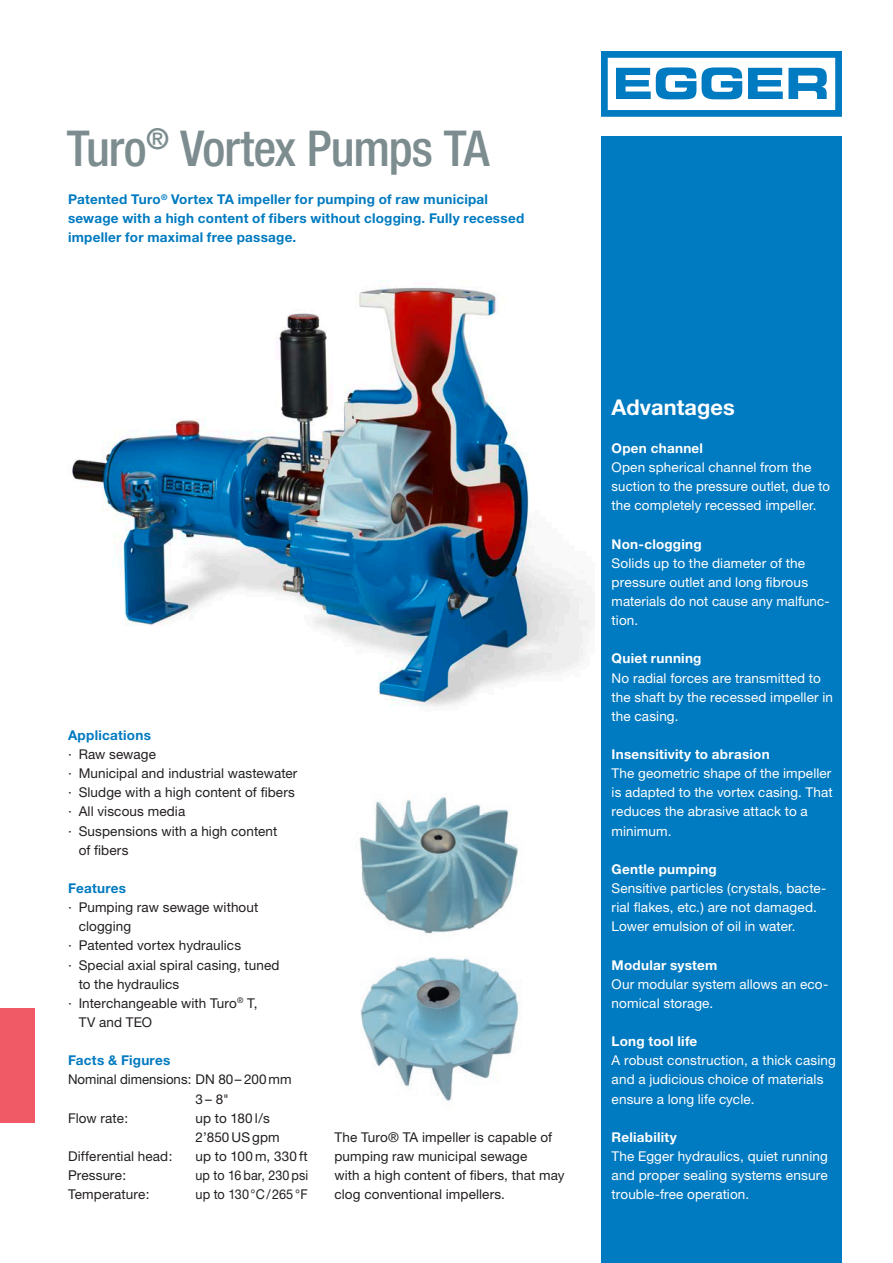
<style>
.page{position:relative;width:893px;height:1263px;background:#fff}
.page>*{position:absolute;margin:0;border:0;box-sizing:border-box;transform-origin:0 0}
.t1{font:500 condensed 49.5px "Helvetica Neue";letter-spacing:-.02em;color:#7c8c8f}
.t2{font:700 21.75px "Helvetica Neue";letter-spacing:.005em;color:#fff}
.t3{font:13.5px/19.2px "Helvetica Neue";letter-spacing:.01em;color:#fff}
.t4{font:13.5px/19.2px "Helvetica Neue";letter-spacing:.01em;color:#231f20}
.t5{font:700 13.5px/19.2px "Helvetica Neue";letter-spacing:.02em;color:#007ac0}
.t6{font:700 13.5px "Helvetica Neue";letter-spacing:.02em;color:#fff}
.t7{font:13.5px "Helvetica Neue";letter-spacing:.01em;color:#231f20;scale:.93 1}
.t8{font:13.5px "Helvetica Neue";letter-spacing:.01em;color:#231f20;scale:.94 1}
</style>
<div class="page">
<img style="left:72px;top:280px;width:523px;height:427px">
<div style="left:0;top:1008px;width:34px;height:115px;background:#f05a67"></div>
<div style="left:601px;top:137px;width:241px;height:1126px;background:#007ac0"></div>
<svg style="left:601px;top:51px;width:241px;height:66px"></svg>
<img style="left:359px;top:796px;width:160px;height:138px">
<img style="left:360px;top:957px;width:160px;height:145px">
<h1 class="t1" style="left:67px;top:119px;width:424px">Turo<sup>®</sup> Vortex Pumps TA</h1>
<p class="t5" style="left:68px;top:189px;width:458px">Patented Turo<sup>®</sup> Vortex TA impeller for pumping of raw municipal sewage with a high content of fibers without clogging. Fully recessed impeller for maximal free passage.</p>
<p class="t5" style="left:68px;top:725px;width:84px">Applications</p>
<p class="t4" style="left:68px;top:744px;width:89px">· Raw sewage</p>
<p class="t4" style="left:68px;top:764px;width:231px">· Municipal and industrial wastewater</p>
<p class="t4" style="left:68px;top:783px;width:228px">· Sludge with a high content of fibers</p>
<p class="t4" style="left:68px;top:802px;width:119px">· All viscous media</p>
<p class="t4" style="left:68px;top:821px;width:211px">· Suspensions with a high content</p>
<p class="t4" style="left:79px;top:840px;width:51px">of fibers</p>
<p class="t5" style="left:68px;top:878px;width:60px">Features</p>
<p class="t4" style="left:68px;top:897px;width:192px">· Pumping raw sewage without</p>
<p class="t4" style="left:79px;top:917px;width:54px">clogging</p>
<p class="t4" style="left:68px;top:936px;width:175px">· Patented vortex hydraulics</p>
<p class="t4" style="left:68px;top:955px;width:213px">· Special axial spiral casing, tuned</p>
<p class="t4" style="left:79px;top:974px;width:102px">to the hydraulics</p>
<p class="t4" style="left:68px;top:993px;width:191px">· Interchangeable with Turo<sup>®</sup> T,</p>
<p class="t4" style="left:79px;top:1012px;width:75px">TV and TEO</p>
<p class="t5" style="left:68px;top:1050px;width:104px">Facts &amp; Figures</p>
<p class="t4" style="left:68px;top:1070px;width:225px">Nominal dimensions: DN 80– 200 mm</p>
<p class="t4" style="left:196px;top:1089px;width:35px">3– 8"</p>
<p class="t4" style="left:68px;top:1108px;width:62px">Flow rate:</p>
<p class="t4" style="left:196px;top:1108px;width:86px">up to 180 l/s<br>2’850 USgpm</p>
<p class="t4" style="left:68px;top:1146px;width:106px">Differential head:</p>
<p class="t4" style="left:196px;top:1146px;width:114px">up to 100 m, 330 ft</p>
<p class="t4" style="left:68px;top:1165px;width:60px">Pressure:</p>
<p class="t7" style="left:196px;top:1167px;width:123px">up to 16 bar, 230 psi</p>
<p class="t4" style="left:68px;top:1184px;width:83px">Temperature:</p>
<p class="t8" style="left:196px;top:1186px;width:121px">up to 130°C/265 °F</p>
<p class="t4" style="left:334px;top:1127px;width:232px">The Turo® TA impeller is capable of pumping raw municipal sewage<br>with a high content of fibers, that may clog conventional impellers.</p>
<h2 class="t2" style="left:612px;top:393px;width:125px">Advantages</h2>
<p class="t6" style="left:612px;top:440px;width:93px">Open channel</p>
<p class="t3" style="left:612px;top:457px;width:220px">Open spherical channel from the suction to the pressure outlet, due to the completely recessed impeller.</p>
<p class="t6" style="left:612px;top:535px;width:91px">Non-clogging</p>
<p class="t3" style="left:612px;top:553px;width:219px">Solids up to the diameter of the pressure outlet and long fibrous materials do not cause any malfunc&shy;tion.</p>
<p class="t6" style="left:612px;top:650px;width:91px">Quiet running</p>
<p class="t3" style="left:612px;top:668px;width:223px">No radial forces are transmitted to the shaft by the recessed impeller in the casing.</p>
<p class="t6" style="left:612px;top:746px;width:160px">Insensitivity to abrasion</p>
<p class="t3" style="left:612px;top:764px;width:223px">The geometric shape of the impeller is adapted to the vortex casing. That reduces the abrasive attack to a minimum.</p>
<p class="t6" style="left:612px;top:861px;width:107px">Gentle pumping</p>
<p class="t3" style="left:612px;top:878px;width:216px">Sensitive particles (crystals, bacte&shy;rial flakes, etc.) are not damaged.<br>Lower emulsion of oil in water.</p>
<p class="t6" style="left:612px;top:956px;width:107px">Modular system</p>
<p class="t3" style="left:612px;top:974px;width:218px">Our modular system allows an eco&shy;nomical storage.</p>
<p class="t6" style="left:612px;top:1033px;width:87px">Long tool life</p>
<p class="t3" style="left:612px;top:1051px;width:226px">A robust construction, a thick casing and a judicious choice of materials ensure a long life cycle.</p>
<p class="t6" style="left:612px;top:1128px;width:67px">Reliability</p>
<p class="t3" style="left:612px;top:1146px;width:218px;text-align:justify">The Egger hydraulics, quiet running and proper sealing systems ensure trouble-free operation.</p>
</div>
